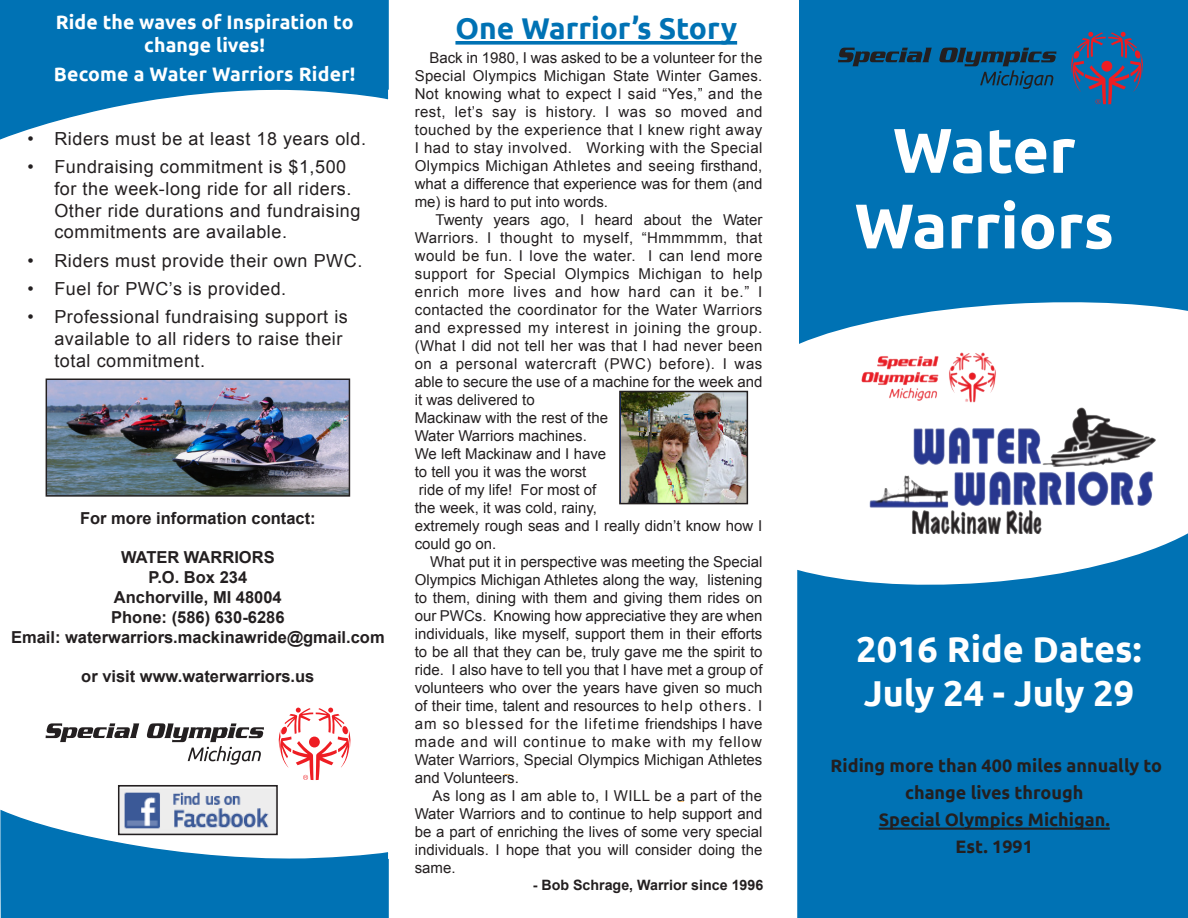
<style>
.page{position:relative;width:1188px;height:918px;background:#fff}
.page>*{position:absolute;margin:0;border:0;box-sizing:border-box;transform-origin:0 0}
.t1{font:700 63px "Ubuntu";color:#fff}
.t2{font:700 36px "Ubuntu";color:#fff}
.t3{font:700 30px "Ubuntu";color:#0072b4}
.t4{font:700 19.5px "Ubuntu";letter-spacing:.005em;color:#fff}
.t5{font:18px/21.6px "Arial";letter-spacing:.03em;color:#231f20}
.t6{font:700 18px/27px "Ubuntu";color:#231f20;text-align:center}
.t7{font:700 16.5px "Arial";color:#231f20}
.t8{font:15px/18px "Arial";color:#231f20;text-align:justify}
.t9{font:15px "Arial";letter-spacing:.05em;color:#231f20}
.t10{font:15px "Arial";letter-spacing:.03em;color:#231f20}
.t11{font:700 14.25px "Arial";color:#231f20}
</style>
<div class="page">
<svg style="left:0;top:0;width:389px;height:140px;fill:#0072b4"></svg>
<svg style="left:0;top:809px;width:389px;height:109px"></svg>
<svg style="left:455px;top:41px;width:282px;height:4px"></svg>
<svg style="left:46px;top:723px;width:93px;height:19px"></svg>
<svg style="left:147px;top:723px;width:117px;height:42px"></svg>
<svg style="left:278px;top:708px;width:73px;height:72px"></svg>
<img style="left:121px;top:788px;width:154px;height:44px">
<div style="left:118px;top:785px;width:160px;height:50px;border:2px solid #231f20"></div>
<img style="left:622px;top:394px;width:123px;height:107px">
<div style="left:619px;top:391px;width:129px;height:113px;border:2px solid #231f20"></div>
<img style="left:49px;top:382px;width:298px;height:112px">
<div style="left:46px;top:379px;width:304px;height:118px;border:2px solid #231f20"></div>
<svg style="left:797px;top:533px;width:391px;height:385px;fill:#0072b4"></svg>
<hr style="left:879px;top:828px;width:231px;height:2px;background:#231f20">
<svg style="left:799px;top:0;width:389px;height:344px;fill:#0072b4"></svg>
<svg style="left:838px;top:48px;width:94px;height:18px"></svg>
<svg style="left:939px;top:48px;width:117px;height:41px"></svg>
<svg style="left:1070px;top:32px;width:74px;height:72px"></svg>
<img style="left:860px;top:352px;width:297px;height:191px">
<p class="t4" style="left:56px;top:10px;width:299px">Ride the waves of Inspiration to</p>
<p class="t4" style="left:144px;top:33px;width:122px">change lives!</p>
<p class="t4" style="left:54px;top:62px;width:303px">Become a Water Warriors Rider!</p>
<p class="t5" style="left:27px;top:128px;width:340px">• Riders must be at least 18 years old.</p>
<p class="t5" style="left:54px;top:157px;width:308px;text-indent:-27px">• Fundraising commitment is $1,500 for the week-long ride for all riders.<br>Other ride durations and fundraising commitments are available.</p>
<p class="t5" style="left:27px;top:250px;width:336px">• Riders must provide their own PWC.</p>
<p class="t5" style="left:27px;top:278px;width:260px">• Fuel for PWC’s is provided.</p>
<p class="t5" style="left:54px;top:306px;width:295px;text-indent:-27px">• Professional fundraising support is available to all riders to raise their total commitment.</p>
<p class="t7" style="left:80px;top:507px;width:237px">For more information contact:</p>
<p class="t7" style="left:121px;top:547px;width:155px">WATER WARRIORS</p>
<p class="t7" style="left:149px;top:566px;width:100px">P.O. Box 234</p>
<p class="t7" style="left:114px;top:586px;width:169px">Anchorville, MI 48004</p>
<p class="t7" style="left:111px;top:606px;width:175px">Phone: (586) 630-6286</p>
<p class="t7" style="left:11px;top:626px;width:375px">Email: waterwarriors.mackinawride@gmail.com</p>
<p class="t7" style="left:81px;top:665px;width:235px">or visit www.waterwarriors.us</p>
<p class="t3" style="left:455px;top:10px;width:283px">One Warrior’s Story</p>
<p class="t8" style="left:415px;top:49px;width:349px;text-indent:15px">Back in 1980, I was asked to be a volunteer for the Special Olympics Michigan State Winter Games.<br>Not knowing what to expect I said “Yes,” and the rest, let’s say is history. I was so moved and touched by the experience that I knew right away I had to stay involved. Working with the Special Olympics Michigan Athletes and seeing firsthand, what a difference that experience was for them (and me) is hard to put into words.</p>
<p class="t8" style="left:435px;top:211px;width:329px">Twenty years ago, I heard about the Water</p>
<p class="t8" style="left:415px;top:229px;width:349px">Warriors. I thought to myself, “Hmmmmm, that would be fun. I love the water. I can lend more support for Special Olympics Michigan to help</p>
<p class="t9" style="left:415px;top:282px;width:349px">enrich more lives and how hard can it be.” I</p>
<p class="t8" style="left:415px;top:301px;width:349px">contacted the coordinator for the Water Warriors and expressed my interest in joining the group. (What I did not tell her was that I had never been on a personal watercraft (PWC) before). I was able to secure the use of a machine for the week and it was delivered to</p>
<p class="t8" style="left:415px;top:409px;width:195px">Mackinaw with the rest of the<br>Water Warriors machines.</p>
<p class="t8" style="left:415px;top:445px;width:193px;text-align:left">We left Mackinaw and I have to tell you it was the worst ride of my life! For most of</p>
<p class="t8" style="left:415px;top:499px;width:184px">the week, it was cold, rainy,</p>
<p class="t8" style="left:415px;top:517px;width:349px">extremely rough seas and I really didn’t know how I could go on.</p>
<p class="t8" style="left:415px;top:553px;width:349px;text-indent:15px">What put it in perspective was meeting the Special Olympics Michigan Athletes along the way, listening to them, dining with them and giving them rides on our PWCs. Knowing how appreciative they are when individuals, like myself, support them in their efforts to be all that they can be, truly gave me the spirit to ride. I also have to tell you that I have met a group of volunteers who over the years have given so much of their time, talent and resources to help others. I am so blessed for the lifetime friendships I have made and will continue to make with my fellow</p>
<p class="t8" style="left:415px;top:751px;width:349px">Water Warriors, Special Olympics Michigan Athletes and Volunteers.</p>
<p class="t10" style="left:432px;top:786px;width:331px">As long as I am able to, I WILL be a part of the</p>
<p class="t8" style="left:415px;top:805px;width:349px">Water Warriors and to continue to help support and be a part of enriching the lives of some very special individuals. I hope that you will consider doing the same.</p>
<p class="t11" style="left:533px;top:875px;width:232px">- Bob Schrage, Warrior since 1996</p>
<p class="t1" style="left:893px;top:112px;width:184px">Water</p>
<p class="t1" style="left:855px;top:188px;width:261px">Warriors</p>
<p class="t2" style="left:856px;top:628px;width:287px">2016 Ride Dates:</p>
<p class="t2" style="left:864px;top:671px;width:272px">July 24 - July 29</p>
<p class="t6" style="left:831px;top:752px;width:333px">Riding more than 400 miles annually to change lives through</p>
<p class="t6" style="left:879px;top:806px;width:233px">Special Olympics Michigan.</p>
<p class="t6" style="left:955px;top:833px;width:79px">Est. 1991</p>
</div>
